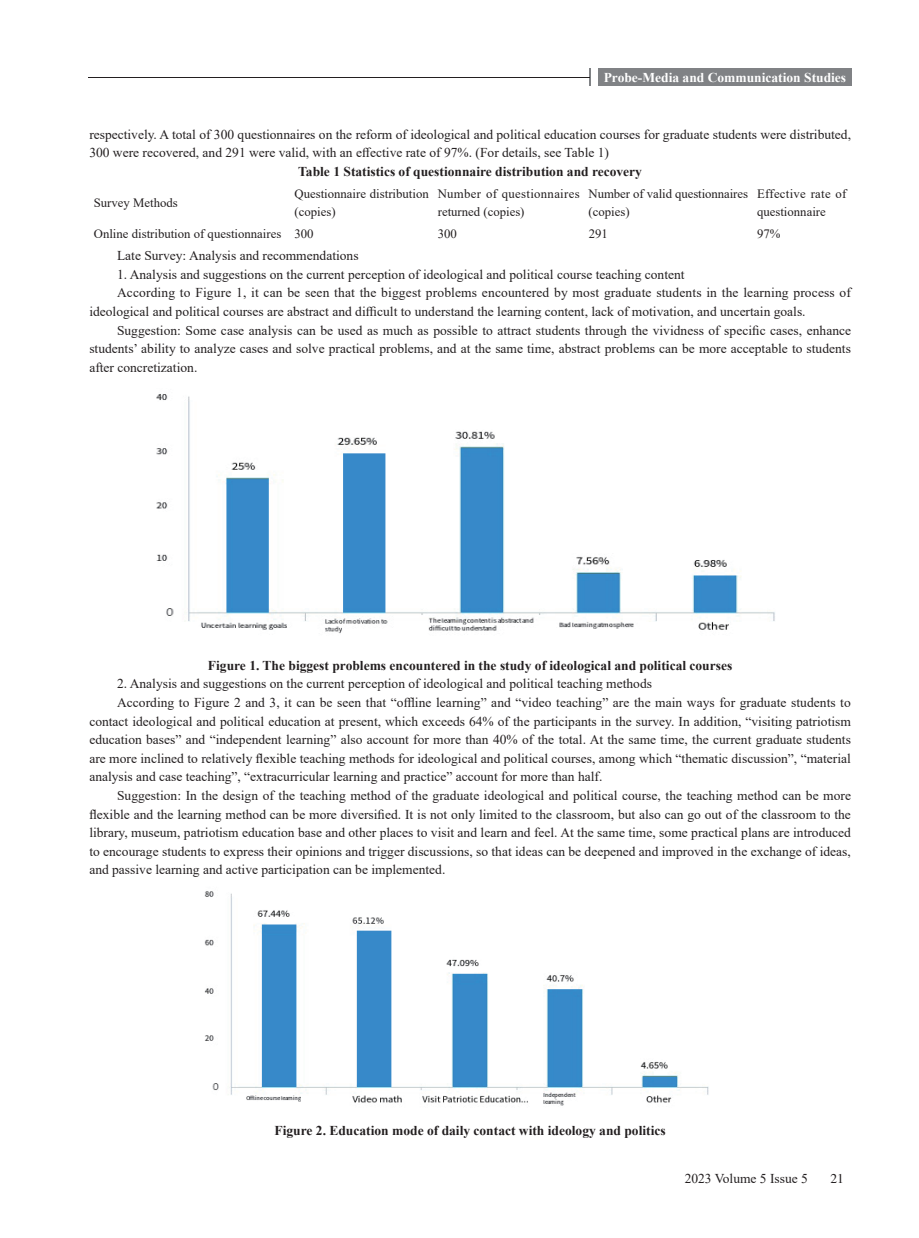
<style>
.page{position:relative;width:919px;height:1238px;background:#fff}
.page>*{position:absolute;margin:0;border:0;box-sizing:border-box;transform-origin:0 0}
.t1{font:13.5px/18.6px "Times New Roman";color:#231f20}
.t2{font:700 13.5px "Times New Roman";color:#231f20}
.t3{font:700 13.5px "Times New Roman";color:#fff}
.t4{font:13.5px "FZSSK GBK1 0";color:#231f20}
.t5{font:12.75px/18.6px "Times New Roman";color:#231f20}
.t6{font:12.75px/18.6px "Times New Roman";letter-spacing:.025em;color:#231f20}
</style>
<div class="page">
<div style="left:598px;top:68px;width:253px;height:18px;background:#808285"></div>
<svg style="left:589px;top:68px;width:2px;height:18px"></svg>
<hr style="left:88px;top:77px;width:501px;height:1px;background:#231f20">
<img style="left:204px;top:891px;width:505px;height:215px">
<img style="left:156px;top:394px;width:619px;height:239px">
<p class="t3" style="left:603px;top:67px;width:244px">Probe-Media and Communication Studies</p>
<p class="t1" style="left:89px;top:125px;width:763px">respectively. A total of 300 questionnaires on the reform of ideological and political education courses for graduate students were distributed,<br>300 were recovered, and 291 were valid, with an effective rate of 97%. (For details, see Table 1)</p>
<p class="t2" style="left:298px;top:162px;width:345px">Table 1 Statistics of questionnaire distribution and recovery</p>
<p class="t5" style="left:94px;top:193px;width:85px">Survey Methods</p>
<p class="t5" style="left:294px;top:184px;width:136px">Questionnaire distribution (copies)</p>
<p class="t6" style="left:437px;top:184px;width:143px">Number of questionnaires returned (copies)</p>
<p class="t5" style="left:588px;top:184px;width:161px">Number of valid questionnaires (copies)</p>
<p class="t5" style="left:757px;top:184px;width:91px">Effective rate of questionnaire</p>
<p class="t5" style="left:94px;top:224px;width:221px">Online distribution of questionnaires 300</p>
<p class="t5" style="left:438px;top:224px;width:21px">300</p>
<p class="t5" style="left:588px;top:224px;width:21px">291</p>
<p class="t5" style="left:757px;top:224px;width:25px">97%</p>
<p class="t1" style="left:117px;top:246px;width:243px">Late Survey: Analysis and recommendations</p>
<p class="t1" style="left:117px;top:264px;width:569px">1. Analysis and suggestions on the current perception of ideological and political course teaching content</p>
<p class="t1" style="left:117px;top:283px;width:735px">According to Figure 1, it can be seen that the biggest problems encountered by most graduate students in the learning process of</p>
<p class="t1" style="left:89px;top:302px;width:717px">ideological and political courses are abstract and difficult to understand the learning content, lack of motivation, and uncertain goals.</p>
<p class="t1" style="left:117px;top:320px;width:735px">Suggestion: Some case analysis can be used as much as possible to attract students through the vividness of specific cases, enhance</p>
<p class="t1" style="left:89px;top:339px;width:763px">students’ ability to analyze cases and solve practical problems, and at the same time, abstract problems can be more acceptable to students</p>
<p class="t1" style="left:89px;top:357px;width:109px">after concretization.</p>
<p class="t2" style="left:208px;top:655px;width:526px">Figure 1. The biggest problems encountered in the study of ideological and political courses</p>
<p class="t1" style="left:117px;top:674px;width:536px">2. Analysis and suggestions on the current perception of ideological and political teaching methods</p>
<p class="t1" style="left:117px;top:692px;width:735px">According to Figure 2 and 3, it can be seen that “offline learning” and “video teaching” are the main ways for graduate students to</p>
<p class="t1" style="left:89px;top:711px;width:763px">contact ideological and political education at present, which exceeds 64% of the participants in the survey. In addition, “visiting patriotism</p>
<p class="t1" style="left:89px;top:729px;width:763px">education bases” and “independent learning” also account for more than 40% of the total. At the same time, the current graduate students</p>
<p class="t1" style="left:89px;top:748px;width:763px">are more inclined to relatively flexible teaching methods for ideological and political courses, among which “thematic discussion”, “material</p>
<p class="t1" style="left:89px;top:767px;width:514px">analysis and case teaching”, “extracurricular learning and practice” account for more than half.</p>
<p class="t1" style="left:117px;top:785px;width:735px">Suggestion: In the design of the teaching method of the graduate ideological and political course, the teaching method can be more</p>
<p class="t1" style="left:89px;top:804px;width:763px">flexible and the learning method can be more diversified. It is not only limited to the classroom, but also can go out of the classroom to the</p>
<p class="t1" style="left:89px;top:822px;width:763px">library, museum, patriotism education base and other places to visit and learn and feel. At the same time, some practical plans are introduced</p>
<p class="t1" style="left:89px;top:841px;width:763px">to encourage students to express their opinions and trigger discussions, so that ideas can be deepened and improved in the exchange of ideas,</p>
<p class="t1" style="left:89px;top:860px;width:357px">and passive learning and active participation can be implemented.</p>
<p class="t2" style="left:274px;top:1120px;width:392px">Figure 2. Education mode of daily contact with ideology and politics</p>
<p class="t1" style="left:684px;top:1169px;width:125px">2023 Volume 5 Issue 5</p>
<p class="t4" style="left:830px;top:1170px;width:15px">21</p>
</div>
